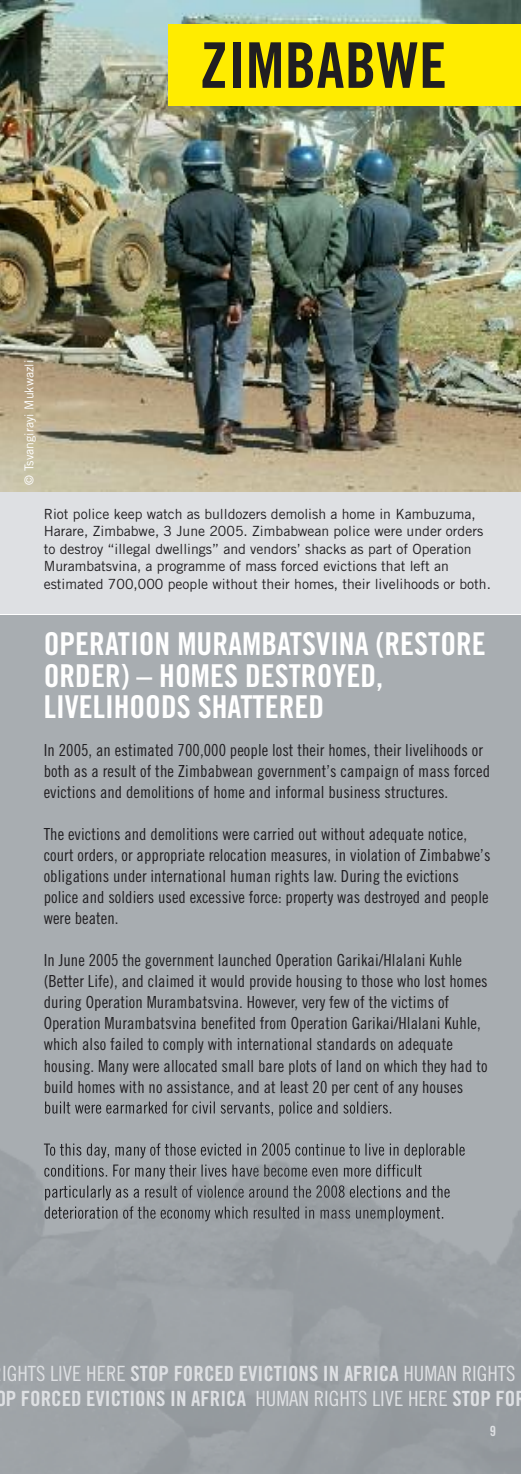
<style>
.page{position:relative;width:521px;height:1474px;background:#fff}
.page>*{position:absolute;margin:0;border:0;box-sizing:border-box;transform-origin:0 0}
.t1{font:63px "Amnesty Trade Gothic Bd Cn 20 OTF";letter-spacing:.005em;color:#201e21}
.t2{font:31.5px/31.5px "Amnesty Trade Gothic Bd Cn 20 OTF";color:#fff}
.t3{font:21px/25.2px "Amnesty Trade Gothic Bd Cn 20 OTF";color:#dee0e3;text-align:center}
.t4{font:16.62px/21px "Amnesty Trade Gothic Cn 18";letter-spacing:.005em;color:#201e21}
.t5{font:14px/17.5px "Amnesty Trade Gothic";color:#201e21}
.t6{font:14px "Amnesty Trade Gothic Bd Cn 20 OTF";color:#dee0e3}
.t7{font:12.25px "Amnesty Trade Gothic";color:#fff}
.s1{font-family:"Amnesty Trade Gothic Cn 18"}
</style>
<div class="page">
<div style="left:0;top:614px;width:521px;height:859px;background:#a8adb1"></div>
<img style="left:0;top:1101px;width:521px;height:372px">
<img style="left:45px;top:1101px;width:67px;height:12px">
<img style="left:44px;top:1143px;width:59px;height:14px">
<img style="left:44px;top:1164px;width:60px;height:12px">
<img style="left:45px;top:1185px;width:54px;height:15px">
<img style="left:45px;top:1206px;width:49px;height:12px">
<div style="left:0;top:491px;width:521px;height:123px;background:#dee0e3"></div>
<img style="left:1px;top:0;width:520px;height:491px">
<div style="left:168px;top:25px;width:353px;height:81px;background:#ffec00"></div>
<h1 class="t1" style="left:200px;top:27px;width:249px">ZIMBABWE</h1>
<p class="t7" style="left:22px;top:485px;width:127px;rotate:-90deg">© Tsvangirayi Mukwazli</p>
<p class="t5" style="left:44px;top:505px;width:449px">Riot police keep watch as bulldozers demolish a home in Kambuzuma, Harare, Zimbabwe, 3 June 2005. Zimbabwean police were under orders to destroy “illegal dwellings” and vendors’ shacks as part of Operation Murambatsvina, a programme of mass forced evictions that left an estimated 700,000 people without their homes, their livelihoods or both.</p>
<h2 class="t2" style="left:44px;top:627px;width:444px">OPERATION MURAMBATSVINA (RESTORE<br>ORDER) – HOMES DESTROYED,<br>LIVELIHOODS SHATTERED</h2>
<p class="t4" style="left:44px;top:739px;width:448px">In 2005, an estimated 700,000 people lost their homes, their livelihoods or both as a result of the Zimbabwean government’s campaign of mass forced evictions and demolitions of home and informal business structures.</p>
<p class="t4" style="left:44px;top:823px;width:448px">The evictions and demolitions were carried out without adequate notice, court orders, or appropriate relocation measures, in violation of Zimbabwe’s obligations under international human rights law. During the evictions police and soldiers used excessive force: property was destroyed and people were beaten.</p>
<p class="t4" style="left:44px;top:949px;width:445px">In June 2005 the government launched Operation Garikai/Hlalani Kuhle (Better Life), and claimed it would provide housing to those who lost homes during Operation Murambatsvina. However, very few of the victims of Operation Murambatsvina benefited from Operation Garikai/Hlalani Kuhle, which also failed to comply with international standards on adequate housing. Many were allocated small bare plots of land on which they had to build homes with no assistance, and at least 20 per cent of any houses</p>
<p class="t3" style="left:-5px;top:1360px;width:532px"><span class="s1">IGHTS LIVE HERE</span> STOP FORCED EVICTIONS IN AFRICA <span class="s1">HUMAN RIGHTS<br></span>OP FORCED EVICTIONS IN AFRICA <span class="s1">HUMAN RIGHTS LIVE HERE</span> STOP FOR</p>
<p class="t6" style="left:490px;top:1422px;width:8px">9</p>
</div>
